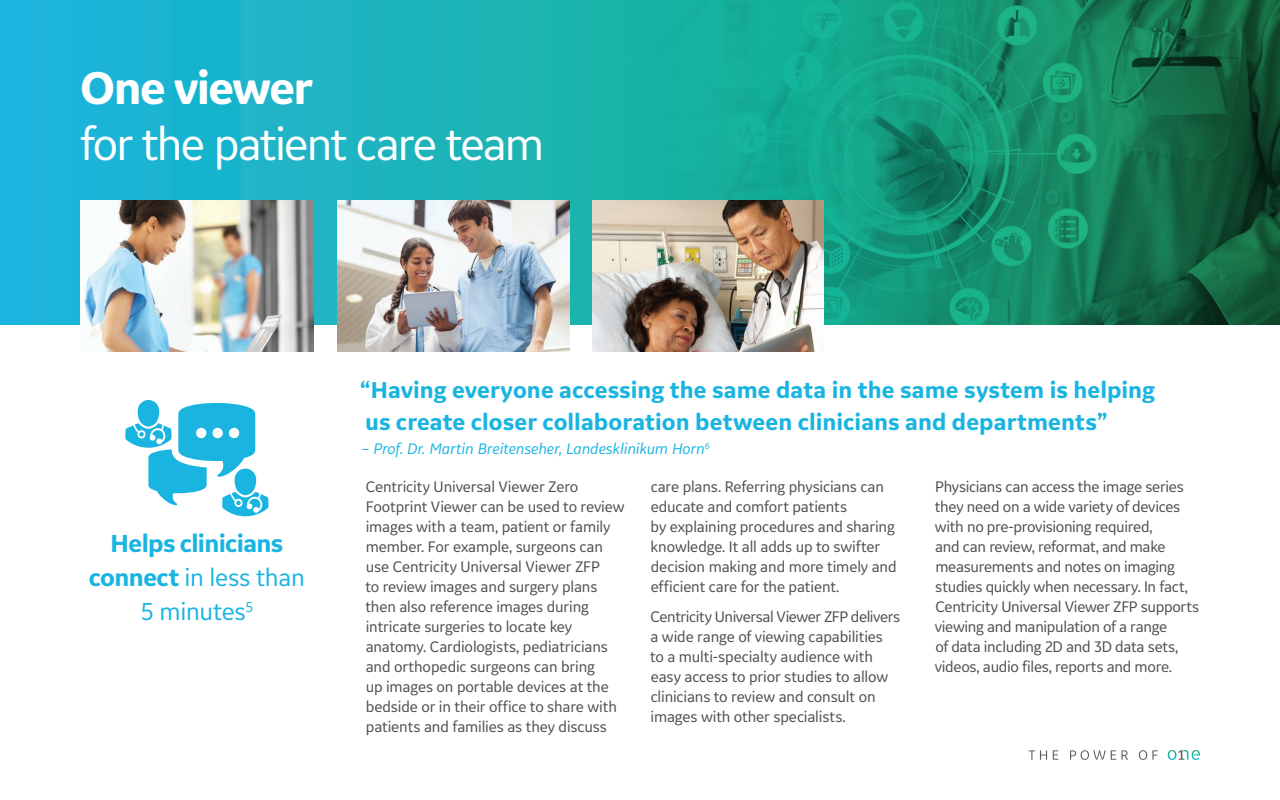
<style>
.page{position:relative;width:1280px;height:800px;background:#fff}
.page>*{position:absolute;margin:0;border:0;box-sizing:border-box;transform-origin:0 0}
.t1{font:48px "GE Inspira Sans";letter-spacing:-.04em;color:#fff}
.t2{font:700 48px "GE Inspira Sans";letter-spacing:-.035em;color:#fff}
.t3{font:700 25.7px/34.3px "GE Inspira Sans";letter-spacing:-.025em;color:#1ab4e1;text-align:center}
.t4{font:700 24px/32px "GE Inspira Sans";color:#1ab4e1}
.t5{font:16px/20px "GE Inspira Sans";letter-spacing:-.01em;color:#4c4e51}
.t6{font:italic 16px "GE Inspira Sans";letter-spacing:-.005em;color:#1ab4e1}
.s1{font-weight:400}
</style>
<div class="page">
<svg style="left:0;top:0;width:1280px;height:325px;background:#179c93"></svg>
<svg style="left:1029px;top:750px;width:18px;height:10px"></svg>
<svg style="left:1053px;top:750px;width:5px;height:10px"></svg>
<svg style="left:1070px;top:750px;width:58px;height:10px"></svg>
<svg style="left:1139px;top:750px;width:19px;height:10px"></svg>
<svg style="left:1168px;top:750px;width:32px;height:10px"></svg>
<img style="left:593px;top:200px;width:231px;height:152px">
<img style="left:337px;top:200px;width:233px;height:152px">
<img style="left:80px;top:200px;width:234px;height:152px">
<svg style="left:125px;top:400px;width:144px;height:116px"></svg>
<h1 class="t2" style="left:80px;top:58px;width:234px">One viewer</h1>
<h1 class="t1" style="left:80px;top:114px;width:466px">for the patient care team</h1>
<h2 class="t3" style="left:89px;top:525px;width:217px">Helps clinicians connect <span class="s1">in less than<br>5 minutes</span><sup>5</sup></h2>
<h3 class="t4" style="left:360px;top:374px;width:796px">“Having everyone accessing the same data in the same system is helping us create closer collaboration between clinicians and departments”</h3>
<p class="t6" style="left:361px;top:439px;width:350px">– Prof. Dr. Martin Breitenseher, Landesklinikum Horn<sup>6</sup></p>
<p class="t5" style="left:365px;top:477px;width:261px">Centricity Universal Viewer Zero Footprint Viewer can be used to review images with a team, patient or family member. For example, surgeons can use Centricity Universal Viewer ZFP<br>to review images and surgery plans then also reference images during intricate surgeries to locate key anatomy. Cardiologists, pediatricians and orthopedic surgeons can bring<br>up images on portable devices at the bedside or in their office to share with patients and families as they discuss</p>
<p class="t5" style="left:651px;top:477px;width:248px">care plans. Referring physicians can educate and comfort patients<br>by explaining procedures and sharing knowledge. It all adds up to swifter decision making and more timely and efficient care for the patient.</p>
<p class="t5" style="left:650px;top:607px;width:252px">Centricity Universal Viewer ZFP delivers a wide range of viewing capabilities to a multi-specialty audience with easy access to prior studies to allow clinicians to review and consult on images with other specialists.</p>
<p class="t5" style="left:935px;top:477px;width:266px">Physicians can access the image series they need on a wide variety of devices with no pre-provisioning required,<br>and can review, reformat, and make measurements and notes on imaging studies quickly when necessary. In fact, Centricity Universal Viewer ZFP supports viewing and manipulation of a range<br>of data including 2D and 3D data sets, videos, audio files, reports and more.</p>
</div>
